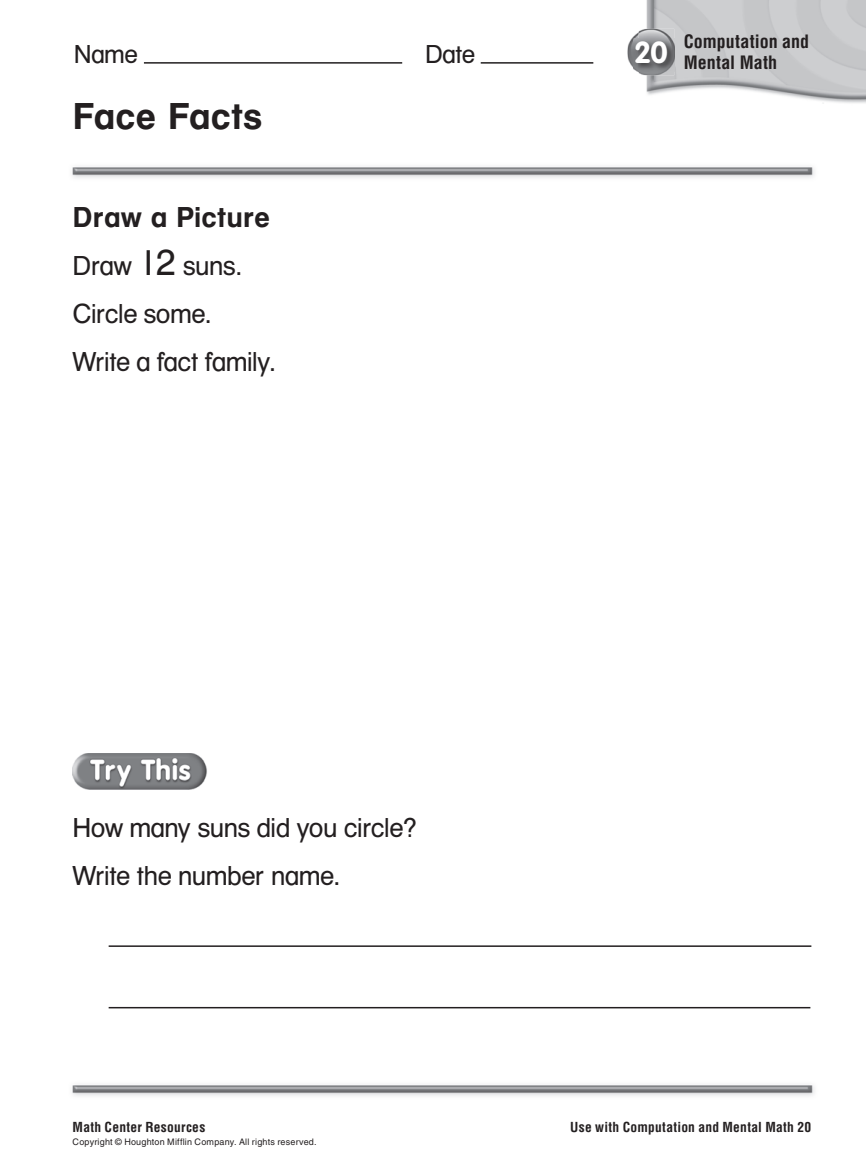
<style>
.page{position:relative;width:866px;height:1176px;background:#fff}
.page>*{position:absolute;margin:0;border:0;box-sizing:border-box;transform-origin:0 0}
.t1{font:39px "HMNJ Helvetica Bld";color:#231f20}
.t2{font:30px "HMNJ Helvetica Bld";color:#231f20}
.t3{font:28.5px/48px "HMNJ Helvetica";letter-spacing:-.005em;color:#231f20}
.t4{font:27px "HMNJ Helvetica";letter-spacing:.005em;color:#231f20}
.t5{font:700 condensed 18px/21px "Helvetica";color:#231f20}
.t6{font:700 condensed 13.5px "Helvetica";letter-spacing:.02em;color:#231f20}
.t7{font:9px "Helvetica";letter-spacing:.02em;color:#231f20}
.s1{font-size:39px}
</style>
<div class="page">
<img style="left:72px;top:1085px;width:743px;height:11px">
<img style="left:72px;top:167px;width:743px;height:11px">
<img style="left:644px;top:0;width:221px;height:104px">
<img style="left:627px;top:29px;width:46px;height:46px">
<img style="left:632px;top:38px;width:43px;height:34px">
<img style="left:73px;top:753px;width:134px;height:36px">
<hr style="left:109px;top:945px;width:702px;height:2px;background:#231f20">
<hr style="left:109px;top:1007px;width:701px;height:1px;background:#231f20">
<hr style="left:144px;top:62px;width:258px;height:2px;background:#231f20">
<hr style="left:480px;top:62px;width:113px;height:2px;background:#231f20">
<p class="t4" style="left:74px;top:38px;width:65px">Name</p>
<p class="t4" style="left:425px;top:38px;width:51px">Date</p>
<p class="t1" style="left:73px;top:94px;width:191px">Face Facts</p>
<p class="t2" style="left:73px;top:199px;width:199px">Draw a Picture</p>
<p class="t3" style="left:73px;top:241px;width:205px">Draw <span class="s1">12</span> suns.<br>Circle some.<br>Write a fact family.</p>
<p class="t5" style="left:633px;top:33px;width:176px;text-indent:50px">Computation and<br><sup>20</sup> Mental Math</p>
<p class="t3" style="left:73px;top:803px;width:347px">How many suns did you circle?<br>Write the number name.</p>
<p class="t6" style="left:73px;top:1121px;width:134px">Math Center Resources</p>
<p class="t7" style="left:73px;top:1139px;width:245px">Copyright © Houghton Mifflin Company. All rights reserved.</p>
<p class="t6" style="left:570px;top:1121px;width:242px">Use with Computation and Mental Math 20</p>
</div>
